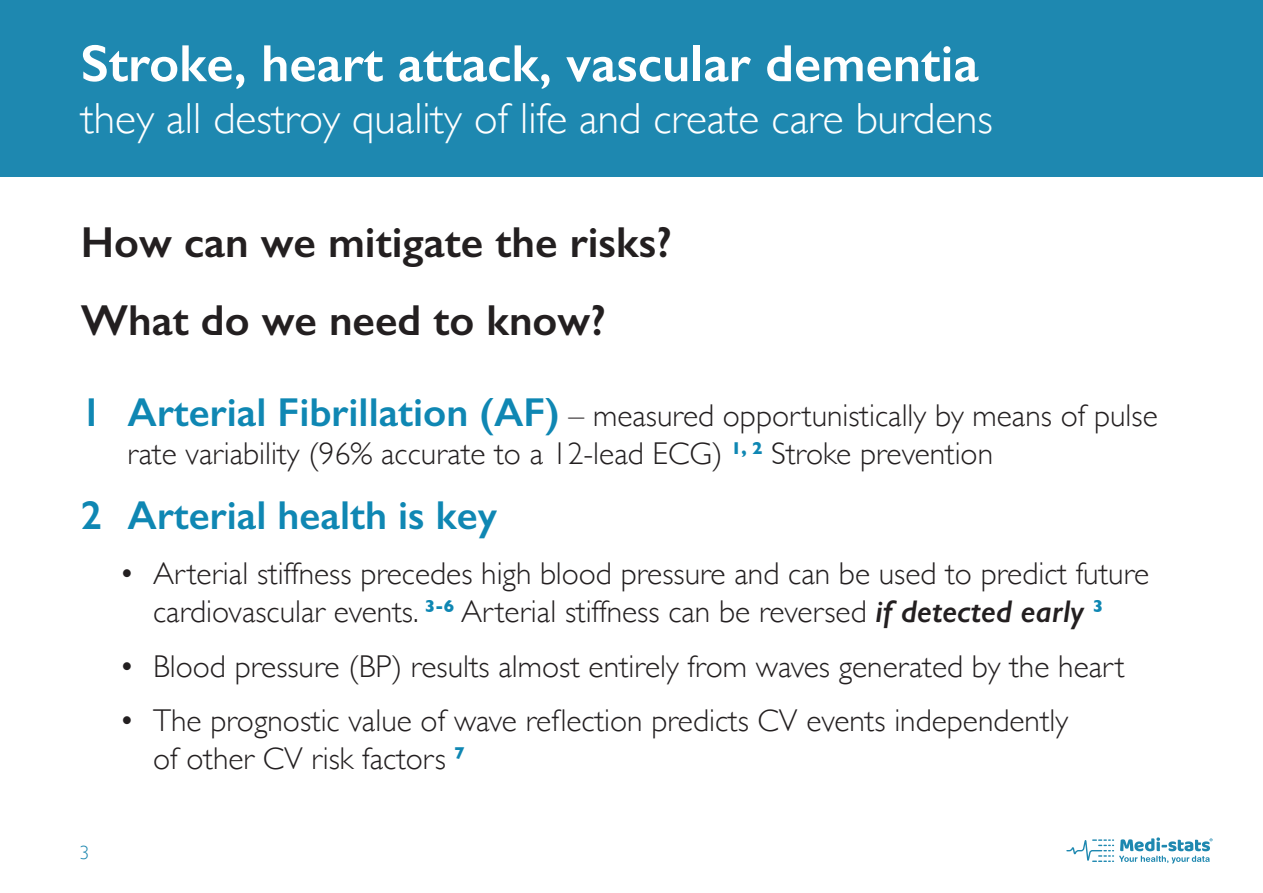
<style>
.page{position:relative;width:1263px;height:893px;background:#fff}
.page>*{position:absolute;margin:0;border:0;box-sizing:border-box;transform-origin:0 0}
.t1{font:600 52.5px "Gill Sans";color:#fff}
.t2{font:300 43.5px "Gill Sans";color:#fff}
.t3{font:600 43.5px/77.7px "Gill Sans";color:#231f20}
.t4{font:600 40.5px "Gill Sans";color:#0f87b3}
.t5{font:300 31.5px/37.8px "Gill Sans";color:#231f20}
.t6{font:300 19.5px "Gill Sans";color:#1e88b0}
.s1{font-weight:600;font-size:40.5px;color:#0f87b3}
.s2{font-weight:600;font-style:italic}
</style>
<div class="page">
<svg style="left:1066px;top:837px;width:146px;height:26px"></svg>
<div style="left:0;top:0;width:1263px;height:176px;background:#1e88b0"></div>
<h1 class="t1" style="left:81px;top:32px;width:899px">Stroke, heart attack, vascular dementia</h1>
<h2 class="t2" style="left:81px;top:85px;width:914px">they all destroy quality of life and create care burdens</h2>
<h2 class="t3" style="left:81px;top:203px;width:592px">How can we mitigate the risks?<br>What do we need to know?</h2>
<p class="t5" style="left:128px;top:395px;width:1032px;text-indent:-47px"><span class="s1">1 Arterial Fibrillation (AF)</span> – measured opportunistically by means of pulse rate variability (96% accurate to a 12-lead ECG) <sup>1,</sup> <sup>2</sup> Stroke prevention</p>
<p class="t4" style="left:81px;top:491px;width:418px">2 Arterial health is key</p>
<p class="t5" style="left:119px;top:553px;width:1032px;text-align:center">• Arterial stiffness precedes high blood pressure and can be used to predict future cardiovascular events. <sup>3-6</sup> Arterial stiffness can be reversed <span class="s2">if detected early</span> <sup>3</sup></p>
<p class="t5" style="left:119px;top:646px;width:1007px">• Blood pressure (BP) results almost entirely from waves generated by the heart</p>
<p class="t5" style="left:153px;top:701px;width:917px;text-indent:-34px">• The prognostic value of wave reflection predicts CV events independently of other CV risk factors <sup>7</sup></p>
<p class="t6" style="left:80px;top:837px;width:11px">3</p>
</div>
